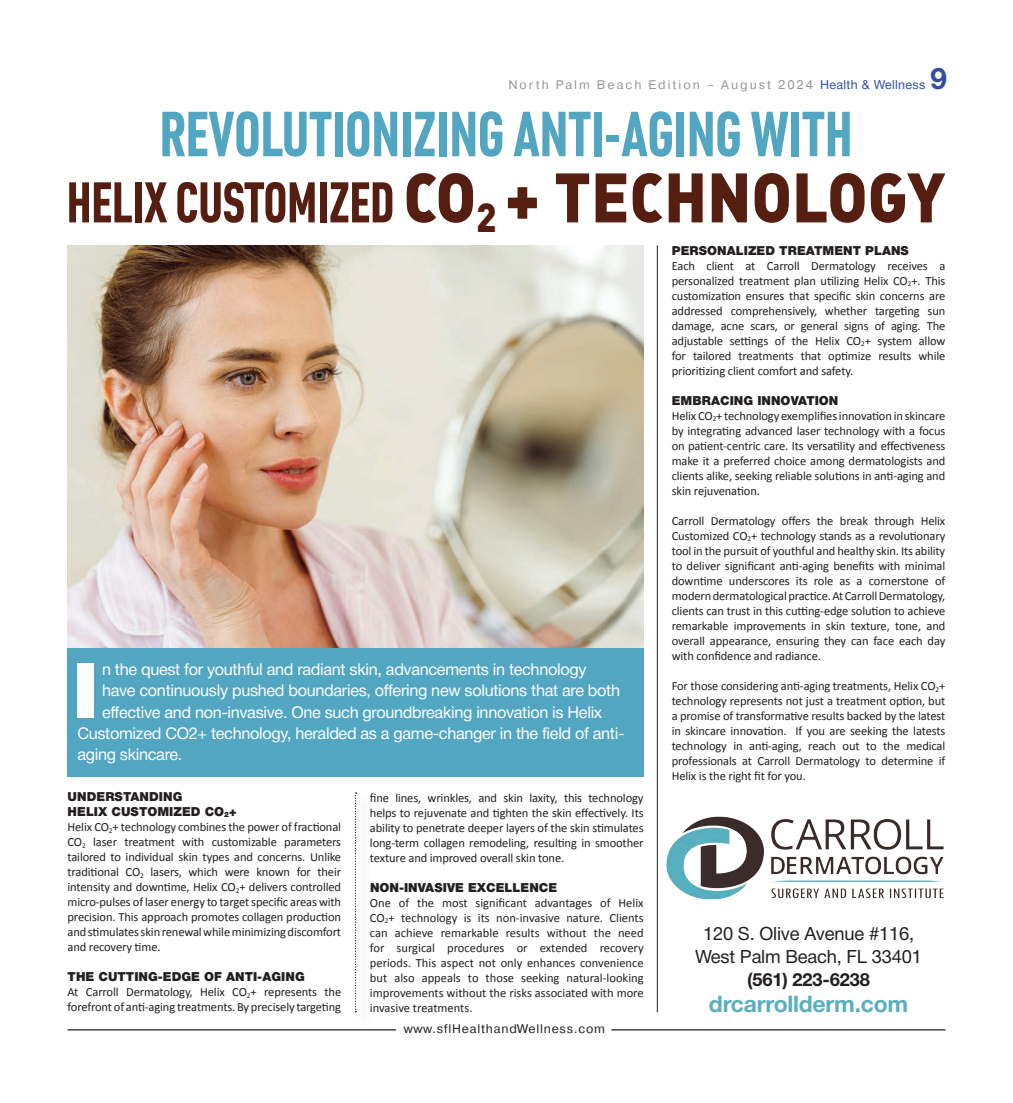
<style>
.page{position:relative;width:1013px;height:1103px;background:#fff}
.page>*{position:absolute;margin:0;border:0;box-sizing:border-box;transform-origin:0 0}
.t1{font:900 76px "Helvetica Neue Cyr";color:#fff}
.t2{font:700 62.5px "Plumb Condensed";color:#52a6c2;scale:.92 1}
.t3{font:700 56.25px "Plumb Condensed";color:#551e10;scale:.92 1}
.t4{font:700 30px "Helvetica Neue Cyr";color:#324ea1}
.t5{font:700 22.88px "Helvetica Neue Cyr";color:#57afc0}
.t6{font:18.25px/22.9px "Helvetica Neue Cyr";letter-spacing:-.01em;color:#231f20;text-align:center}
.t7{font:700 18.25px "Helvetica Neue Cyr";letter-spacing:-.01em;color:#231f20}
.t8{font:16.25px "Helvetica Neue Cyr";letter-spacing:-.02em;color:#fff}
.t9{font:12.5px/15px "Calibri";letter-spacing:-.01em;color:#231f20;text-align:justify}
.t10{font:900 12.5px/15px "Helvetica Neue Cyr";letter-spacing:.005em;color:#231f20}
.t11{font:12.5px "Pragmatica";letter-spacing:.16em;color:#939598}
.t12{font:12.5px "Pragmatica";letter-spacing:.06em;color:#231f20}
.s1{font-family:"Helvetica Neue Cyr";color:#324ea1}
.s2{font-family:"Plumb";font-weight:900;font-size:68.75px}
.s3{font-size:7.25px}
</style>
<div class="page">
<hr style="left:68px;top:1029px;width:328px;height:1px;background:#231f20">
<hr style="left:611px;top:1029px;width:334px;height:1px;background:#231f20">
<div style="left:68px;top:647px;width:575px;height:129px;background:#52a6c2"></div>
<img style="left:666px;top:816px;width:278px;height:82px">
<div style="left:357px;top:795px;width:14px;height:232px;background:#fafafa"></div>
<svg style="left:355px;top:792px;width:1px;height:220px"></svg>
<hr style="left:657px;top:245px;width:1px;height:767px;background:#231f20">
<img style="left:67px;top:245px;width:576px;height:402px">
<h3 class="t4" style="left:930px;top:62px;width:18px">9</h3>
<p class="t11" style="left:508px;top:77px;width:418px">North Palm Beach Edition – August 2024 <span class="s1">Health &amp; Wellness</span></p>
<h2 class="t2" style="left:160px;top:99px;width:754px">REVOLUTIONIZING ANTI-AGING WITH</h2>
<h3 class="t3" style="left:67px;top:171px;width:956px">HELIX CUSTOMIZED <span class="s2">CO</span><sub>2</sub> <span class="s2">+ TECHNOLOGY</span></h3>
<h1 class="t1" style="left:73px;top:648px;width:27px">I</h1>
<h3 class="t8" style="left:102px;top:660px;width:486px">n the quest for youthful and radiant skin, advancements in technology</h3>
<h3 class="t8" style="left:102px;top:681px;width:519px">have continuously pushed boundaries, offering new solutions that are both</h3>
<h3 class="t8" style="left:102px;top:703px;width:502px">effective and non-invasive. One such groundbreaking innovation is Helix</h3>
<h3 class="t8" style="left:77px;top:724px;width:548px">Customized CO2+ technology, heralded as a game-changer in the field of anti-</h3>
<h3 class="t8" style="left:77px;top:745px;width:107px">aging skincare.</h3>
<p class="t9" style="left:370px;top:790px;width:275px">fine lines, wrinkles, and skin laxity, this technology helps to rejuvenate and tighten the skin effectively. Its ability to penetrate deeper layers of the skin stimulates long-term collagen remodeling, resulting in smoother texture and improved overall skin tone.</p>
<p class="t10" style="left:370px;top:880px;width:189px">NON-INVASIVE EXCELLENCE</p>
<p class="t9" style="left:370px;top:895px;width:275px">One of the most significant advantages of Helix CO<sub>2</sub>+ technology is its non-invasive nature. Clients can achieve remarkable results without the need for surgical procedures or extended recovery periods. This aspect not only enhances convenience but also appeals to those seeking natural-looking improvements without the risks associated with more invasive treatments.</p>
<p class="t10" style="left:68px;top:789px;width:170px">UNDERSTANDING<br>HELIX CUSTOMIZED CO<span class="s3">2</span>+</p>
<p class="t9" style="left:67px;top:819px;width:275px">Helix CO<sub>2</sub>+ technology combines the power of fractional CO<sub>2</sub> laser treatment with customizable parameters tailored to individual skin types and concerns. Unlike traditional CO<sub>2</sub> lasers, which were known for their intensity and downtime, Helix CO<sub>2</sub>+ delivers controlled micro-pulses of laser energy to target specific areas with precision. This approach promotes collagen production and stimulates skin renewal while minimizing discomfort and recovery time.</p>
<p class="t10" style="left:68px;top:969px;width:40px">THE CUTTIN</p>
<p class="t10" style="left:148px;top:969px;width:87px">G-EDGE OF ANTI</p>
<p class="t10" style="left:257px;top:969px;width:49px">-AGIN G</p>
<p class="t9" style="left:67px;top:984px;width:275px">At Carroll Dermatology, Helix CO<sub>2</sub>+ represents the forefront of anti-aging treatments. By precisely targeting</p>
<p class="t12" style="left:403px;top:1021px;width:203px">www.sflHealthandWellness.com</p>
<p class="t10" style="left:671px;top:243px;width:239px">PERSONALIZED TREATMENT PLANS</p>
<p class="t9" style="left:671px;top:258px;width:275px">Each client at Carroll Dermatology receives a personalized treatment plan utilizing Helix CO<sub>2</sub>+. This customization ensures that specific skin concerns are addressed comprehensively, whether targeting sun damage, acne scars, or general signs of aging. The adjustable settings of the Helix CO<sub>2</sub>+ system allow for tailored treatments that optimize results while prioritizing client comfort and safety.</p>
<p class="t10" style="left:671px;top:393px;width:167px">EMBRACING INNOVATION</p>
<p class="t9" style="left:671px;top:408px;width:275px">Helix CO<sub>2</sub>+ technology exemplifies innovation in skincare by integrating advanced laser technology with a focus on patient-centric care. Its versatility and effectiveness make it a preferred choice among dermatologists and clients alike, seeking reliable solutions in anti-aging and skin rejuvenation.</p>
<p class="t9" style="left:671px;top:513px;width:275px">Carroll Dermatology offers the break through Helix Customized CO<sub>2</sub>+ technology stands as a revolutionary tool in the pursuit of youthful and healthy skin. Its ability to deliver significant anti-aging benefits with minimal downtime underscores its role as a cornerstone of modern dermatological practice. At Carroll Dermatology, clients can trust in this cutting-edge solution to achieve remarkable improvements in skin texture, tone, and overall appearance, ensuring they can face each day with confidence and radiance.</p>
<p class="t9" style="left:671px;top:678px;width:275px">For those considering anti-aging treatments, Helix CO<sub>2</sub>+ technology represents not just a treatment option, but a promise of transformative results backed by the latest in skincare innovation. If you are seeking the latests technology in anti-aging, reach out to the medical professionals at Carroll Dermatology to determine if Helix is the right fit for you.</p>
<h3 class="t6" style="left:695px;top:922px;width:228px">120 S. Olive Avenue #116,<br>West Palm Beach, FL 33401</h3>
<h3 class="t7" style="left:747px;top:969px;width:124px">(561) 223-6238</h3>
<h3 class="t5" style="left:709px;top:991px;width:201px">drcarrollderm.com</h3>
</div>
